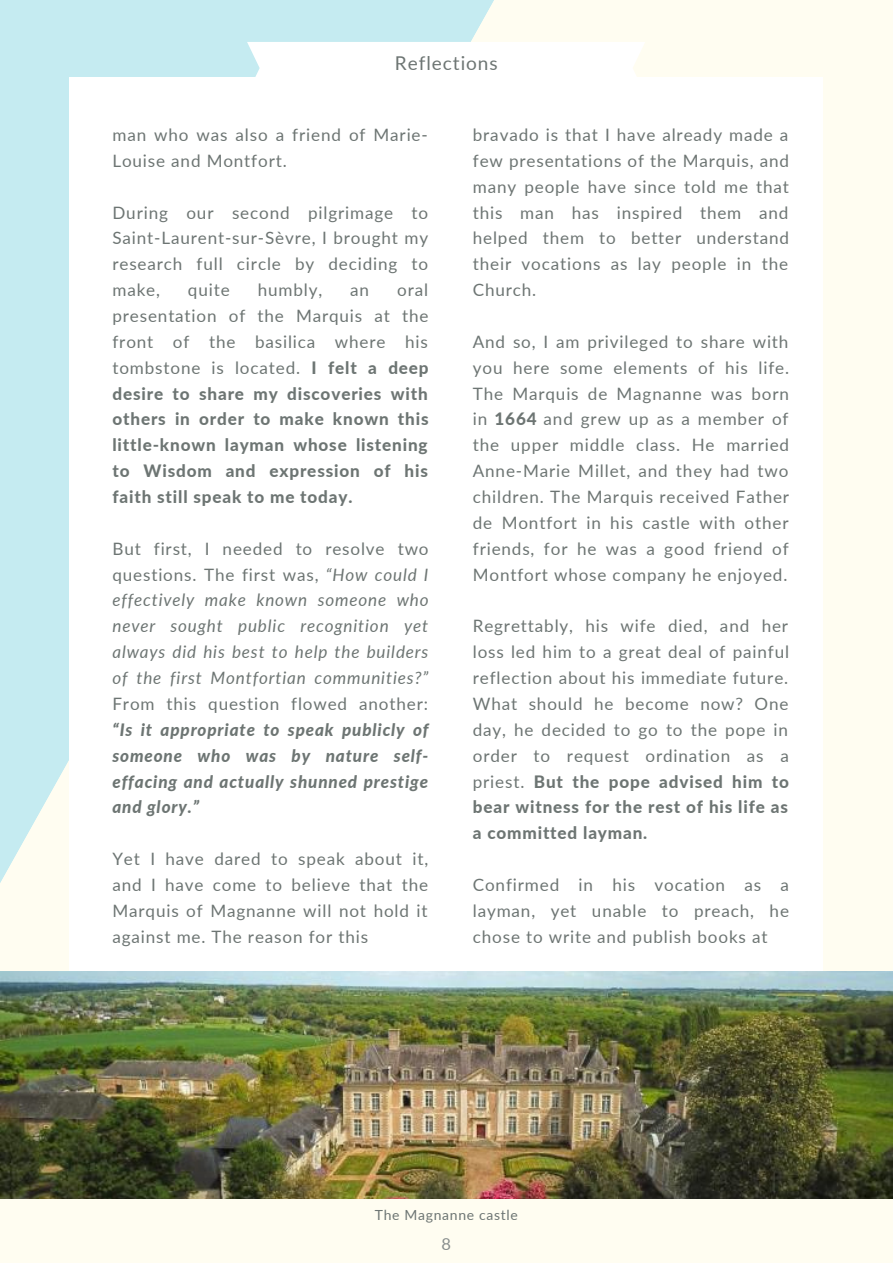
<style>
.page{position:relative;width:893px;height:1264px;background:#fff}
.page>*{position:absolute;margin:0;border:0;box-sizing:border-box;transform-origin:0 0}
.t1{font:19.05px "Lato";letter-spacing:.05em;color:#6d7573}
.t2{font:17.1px/25.8px "Lato";letter-spacing:.05em;color:#6d7573;text-align:justify}
.t3{font:800 17.1px/25.8px "Lato";letter-spacing:.05em;color:#6d7573;text-align:justify}
.t4{font:italic 17.1px/25.8px "Lato";letter-spacing:.05em;color:#6d7573;text-align:justify}
.t5{font:italic 800 17.1px/25.8px "Lato";letter-spacing:.05em;color:#6d7573;text-align:justify}
.t6{font:16.5px "Lato";color:#878d8c}
.t7{font:13.95px "Lato";letter-spacing:.05em;color:#6d7573}
.s1{font-weight:400}
.s2{font-style:normal}
.s3{font-weight:800}
</style>
<div class="page">
<div style="left:0;top:0;width:892px;height:1262px;background:#fffdf1"></div>
<div style="left:0;top:0;width:494px;height:883px;background:#c5ebf1"></div>
<div style="left:69px;top:78px;width:753px;height:1083px;background:#fff"></div>
<div style="left:247px;top:42px;width:398px;height:36px;background:#fff"></div>
<img style="left:0;top:971px;width:892px;height:227px">
<p class="t1" style="left:395px;top:51px;width:104px">Reflections</p>
<p class="t2" style="left:112px;top:121px;width:317px">man who was also a friend of Marie-<br>Louise and Montfort.</p>
<p class="t2" style="left:112px;top:199px;width:317px">During our second pilgrimage to Saint-Laurent-sur-Sèvre, I brought my research full circle by deciding to make,</p>
<p class="t3" style="left:112px;top:276px;width:318px;text-indent:285px"><span class="s1">oral presentation of the Marquis at the front of the basilica where his tombstone is located.</span> I felt a deep desire to share my discoveries with others in order to make known this little-known layman whose listening to Wisdom and expression of his faith still speak to me today.</p>
<p class="t4" style="left:112px;top:535px;width:318px"><span class="s2">But first, I needed to resolve two questions. The first was,</span> “How could I effectively make known someone who never sought public recognition yet always did his best to help the builders of the first Montfortian communities?”</p>
<p class="t2" style="left:112px;top:690px;width:317px">From this question flowed another:</p>
<p class="t5" style="left:112px;top:716px;width:318px">“Is it appropriate to speak publicly of someone who was by nature self&shy;effacing and actually shunned prestige and glory.”</p>
<p class="t2" style="left:112px;top:845px;width:317px">Yet I have dared to speak about it, and I have come to believe that the Marquis of Magnanne will not hold it against me. The reason for this</p>
<p class="t2" style="left:188px;top:276px;width:43px">quite</p>
<p class="t2" style="left:258px;top:276px;width:66px">humbly,</p>
<p class="t2" style="left:350px;top:276px;width:20px">an</p>
<p class="t2" style="left:473px;top:121px;width:318px">bravado is that I have already made a few presentations of the Marquis, and many people have since told me that this man has inspired them and helped them to better understand their vocations as lay people in the Church.</p>
<p class="t2" style="left:473px;top:328px;width:318px">And so, I am privileged to share with you here some elements of his life.<br>The Marquis de Magnanne was born in <span class="s3">1664</span> and grew up as a member of the upper middle class. He married Anne-Marie Millet, and they had two children. The Marquis received Father de Montfort in his castle with other friends, for he was a good friend of Montfort whose company he enjoyed.</p>
<p class="t2" style="left:473px;top:613px;width:318px">Regrettably, his wife died, and her loss led him to a great deal of painful reflection about his immediate future.<br>What should he become now? One day, he decided to go to the pope in order to request ordination as a priest. <span class="s3">But the pope advised him to bear witness for the rest of his life as a committed layman.</span></p>
<p class="t2" style="left:473px;top:871px;width:318px">Confirmed in his vocation as a layman, yet unable to preach, he chose to write and publish books at</p>
<p class="t7" style="left:375px;top:1206px;width:144px">The Magnanne castle</p>
<p class="t6" style="left:441px;top:1233px;width:11px">8</p>
</div>
